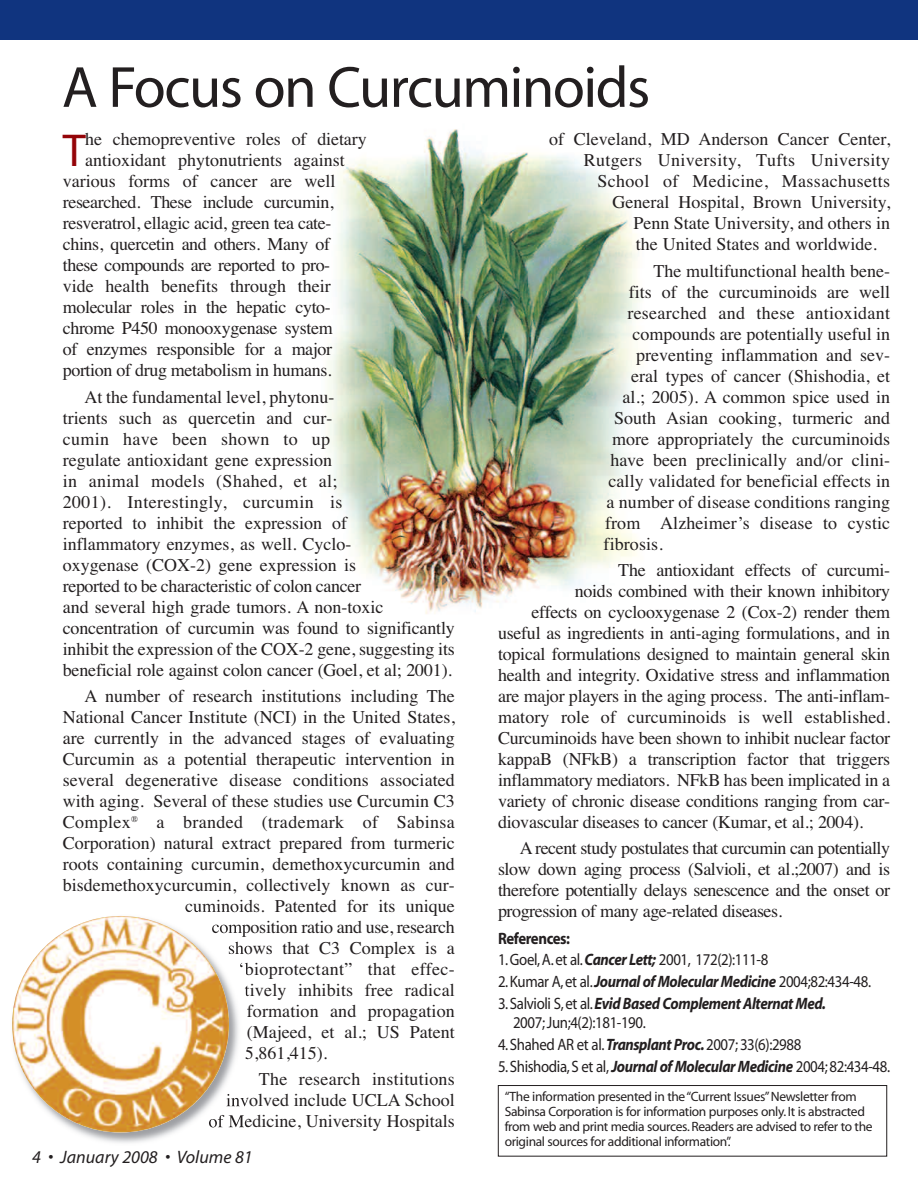
<style>
.page{position:relative;width:918px;height:1188px;background:#fff}
.page>*{position:absolute;margin:0;border:0;box-sizing:border-box;transform-origin:0 0}
.t1{font:58.5px "Myriad";letter-spacing:-.025em;color:#231f20}
.t2{font:46.35px "Myriad";color:#940408}
.t3{font:18px/21px "Times";color:#231f20}
.t4{font:18px "Times";letter-spacing:-.02em;color:#231f20}
.t5{font:18px "Times";letter-spacing:.02em;color:#231f20}
.t6{font:italic 18px "Myriad";color:#231f20}
.t7{font:16.5px/21.9px "Myriad";letter-spacing:-.025em;color:#231f20;scale:.9 1}
.t8{font:13.5px/15px "Myriad";letter-spacing:-.025em;color:#231f20}
.s1{font-weight:700}
.s2{font-weight:700;font-style:italic}
</style>
<div class="page">
<img style="left:328px;top:129px;width:312px;height:485px">
<div style="left:0;top:0;width:918px;height:40px;background:#10347f"></div>
<div style="left:498px;top:1085px;width:389px;height:72px;border:1px solid #231f20"></div>
<img style="left:12px;top:912px;width:235px;height:231px">
<img style="left:186px;top:910px;width:61px;height:2px">
<img style="left:212px;top:923px;width:35px;height:14px">
<img style="left:229px;top:942px;width:18px;height:12px">
<svg style="left:240px;top:963px;width:7px;height:13px"></svg>
<svg style="left:245px;top:985px;width:2px;height:12px"></svg>
<svg style="left:245px;top:1048px;width:2px;height:12px"></svg>
<img style="left:226px;top:1094px;width:21px;height:12px">
<img style="left:209px;top:1115px;width:38px;height:12px">
<img style="left:12px;top:916px;width:217px;height:217px;border-radius:50%">
<h1 class="t1" style="left:62px;top:65px;width:590px">A Focus on Curcuminoids</h1>
<h2 class="t2" style="left:63px;top:133px;width:25px">T</h2>
<p class="t3" style="left:85px;top:129px;width:283px">he chemopreventive roles of dietary</p>
<p class="t3" style="left:549px;top:129px;width:343px">of Cleveland, MD Anderson Cancer Center,</p>
<p class="t5" style="left:584px;top:150px;width:308px">Rutgers University, Tufts University</p>
<p class="t5" style="left:598px;top:171px;width:294px">School of Medicine, Massachusetts</p>
<p class="t3" style="left:613px;top:192px;width:279px">General Hospital, Brown University,</p>
<p class="t3" style="left:634px;top:213px;width:258px">Penn State University, and others in</p>
<p class="t3" style="left:636px;top:234px;width:243px">the United States and worldwide.</p>
<p class="t3" style="left:653px;top:260px;width:238px">The multifunctional health bene-</p>
<p class="t3" style="left:629px;top:281px;width:263px">fits of the curcuminoids are well</p>
<p class="t3" style="left:627px;top:302px;width:264px">researched and these antioxidant</p>
<p class="t3" style="left:633px;top:323px;width:259px">compounds are potentially useful in</p>
<p class="t3" style="left:636px;top:344px;width:256px">preventing inflammation and sev-</p>
<p class="t3" style="left:631px;top:365px;width:260px">eral types of cancer (Shishodia, et</p>
<p class="t3" style="left:623px;top:386px;width:269px">al.; 2005). A common spice used in</p>
<p class="t3" style="left:614px;top:407px;width:278px">South Asian cooking, turmeric and</p>
<p class="t3" style="left:612px;top:428px;width:279px">more appropriately the curcuminoids</p>
<p class="t3" style="left:610px;top:449px;width:281px">have been preclinically and/or clini-</p>
<p class="t3" style="left:608px;top:470px;width:283px">cally validated for beneficial effects in</p>
<p class="t3" style="left:607px;top:491px;width:285px">a number of disease conditions ranging</p>
<p class="t3" style="left:605px;top:512px;width:287px">from Alzheimer’s disease to cystic</p>
<p class="t3" style="left:604px;top:533px;width:61px">fibrosis.</p>
<p class="t3" style="left:618px;top:559px;width:273px">The antioxidant effects of curcumi-</p>
<p class="t3" style="left:575px;top:580px;width:317px">noids combined with their known inhibitory</p>
<p class="t3" style="left:532px;top:601px;width:360px">effects on cyclooxygenase 2 (Cox-2) render them</p>
<p class="t3" style="left:498px;top:622px;width:394px">useful as ingredients in anti-aging formulations, and in</p>
<p class="t3" style="left:498px;top:643px;width:394px">topical formulations designed to maintain general skin</p>
<p class="t3" style="left:498px;top:664px;width:394px">health and integrity. Oxidative stress and inflammation</p>
<p class="t3" style="left:498px;top:685px;width:394px">are major players in the aging process. The anti-inflam-</p>
<p class="t3" style="left:498px;top:706px;width:394px">matory role of curcuminoids is well established.</p>
<p class="t3" style="left:498px;top:727px;width:394px">Curcuminoids have been shown to inhibit nuclear factor</p>
<p class="t3" style="left:498px;top:748px;width:394px">kappaB (NFkB) a transcription factor that triggers</p>
<p class="t3" style="left:498px;top:769px;width:394px">inflammatory mediators. NFkB has been implicated in a</p>
<p class="t3" style="left:498px;top:790px;width:394px">variety of chronic disease conditions ranging from car-</p>
<p class="t3" style="left:498px;top:811px;width:367px">diovascular diseases to cancer (Kumar, et al.; 2004).</p>
<p class="t3" style="left:498px;top:838px;width:394px;text-align:justify;text-indent:22px">A recent study postulates that curcumin can potentially slow down aging process (Salvioli, et al.;2007) and is therefore potentially delays senescence and the onset or progression of many age-related diseases.</p>
<p class="t7" style="left:498px;top:928px;width:416px"><span class="s1">References:<br></span>1.Goel,A.et al.<span class="s2">Cancer Lett;</span> 2001, 172(2):111-8<br>2.Kumar A,et al.<span class="s2">Journal of Molecular Medicine</span> 2004;82:434-48.<br>3.Salvioli S,et al.<span class="s2">Evid Based Complement Alternat Med.</span></p>
<p class="t7" style="left:498px;top:1013px;width:437px;text-indent:15px">2007;Jun;4(2):181-190.<br>4.Shahed AR et al.<span class="s2">Transplant Proc.</span>2007;33(6):2988<br>5.Shishodia,S et al, <span class="s2">Journal of Molecular Medicine</span> 2004;82:434-48.</p>
<p class="t8" style="left:505px;top:1091px;width:369px">“The information presented in the“Current Issues”Newsletter from Sabinsa Corporation is for information purposes only.It is abstracted from web and print media sources.Readers are advised to refer to the original sources for additional information”.</p>
<p class="t3" style="left:85px;top:150px;width:261px">antioxidant phytonutrients against</p>
<p class="t3" style="left:63px;top:171px;width:274px">various forms of cancer are well</p>
<p class="t4" style="left:63px;top:192px;width:272px">researched. These include curcumin,</p>
<p class="t4" style="left:63px;top:213px;width:270px">resveratrol, ellagic acid, green tea cate-</p>
<p class="t4" style="left:63px;top:234px;width:269px">chins, quercetin and others. Many of</p>
<p class="t4" style="left:63px;top:255px;width:269px">these compounds are reported to pro-</p>
<p class="t3" style="left:63px;top:276px;width:270px">vide health benefits through their</p>
<p class="t4" style="left:63px;top:297px;width:270px">molecular roles in the hepatic cyto-</p>
<p class="t4" style="left:63px;top:318px;width:272px">chrome P450 monooxygenase system</p>
<p class="t4" style="left:63px;top:339px;width:271px">of enzymes responsible for a major</p>
<p class="t4" style="left:63px;top:360px;width:270px">portion of drug metabolism in humans.</p>
<p class="t3" style="left:63px;top:386px;width:394px;text-indent:22px">At the fundamental level, phytonu-<br>trients such as quercetin and cur-<br>cumin have been shown to up<br>regulate antioxidant gene expression<br>in animal models (Shahed, et al;<br>2001). Interestingly, curcumin is<br>reported to inhibit the expression of<br>inflammatory enzymes, as well. Cyclo-<br>oxygenase (COX-2) gene expression is<br>reported to be characteristic of colon cancer<br>and several high grade tumors. A non-toxic concentration of curcumin was found to significantly inhibit the expression of the COX-2 gene, suggesting its beneficial role against colon cancer (Goel, et al; 2001).</p>
<p class="t3" style="left:84px;top:685px;width:372px">A number of research institutions including The</p>
<p class="t3" style="left:63px;top:706px;width:394px">National Cancer Institute (NCI) in the United States,</p>
<p class="t3" style="left:63px;top:727px;width:394px">are currently in the advanced stages of evaluating</p>
<p class="t3" style="left:63px;top:748px;width:394px">Curcumin as a potential therapeutic intervention in</p>
<p class="t3" style="left:63px;top:769px;width:394px">several degenerative disease conditions associated</p>
<p class="t3" style="left:63px;top:790px;width:394px">with aging. Several of these studies use Curcumin C3</p>
<p class="t5" style="left:63px;top:811px;width:394px">Complex<sup>®</sup> a branded (trademark of Sabinsa</p>
<p class="t3" style="left:63px;top:832px;width:394px">Corporation) natural extract prepared from turmeric</p>
<p class="t3" style="left:63px;top:853px;width:394px">roots containing curcumin, demethoxycurcumin and</p>
<p class="t3" style="left:63px;top:874px;width:394px">bisdemethoxycurcumin, collectively known as cur-</p>
<p class="t3" style="left:185px;top:895px;width:271px">cuminoids. Patented for its unique</p>
<p class="t3" style="left:212px;top:916px;width:245px">composition ratio and use, research</p>
<p class="t3" style="left:228px;top:937px;width:228px">shows that C3 Complex is a</p>
<p class="t5" style="left:238px;top:958px;width:218px">‘bioprotectant” that effec-</p>
<p class="t3" style="left:245px;top:979px;width:212px">tively inhibits free radical</p>
<p class="t3" style="left:247px;top:1000px;width:210px">formation and propagation</p>
<p class="t3" style="left:247px;top:1021px;width:209px">(Majeed, et al.; US Patent</p>
<p class="t3" style="left:245px;top:1042px;width:84px">5,861,415).</p>
<p class="t3" style="left:209px;top:1069px;width:248px;text-align:right">The research institutions involved include UCLA School of Medicine, University Hospitals</p>
<p class="t6" style="left:32px;top:1150px;width:222px">4 • January 2008 • Volume 81</p>
</div>
